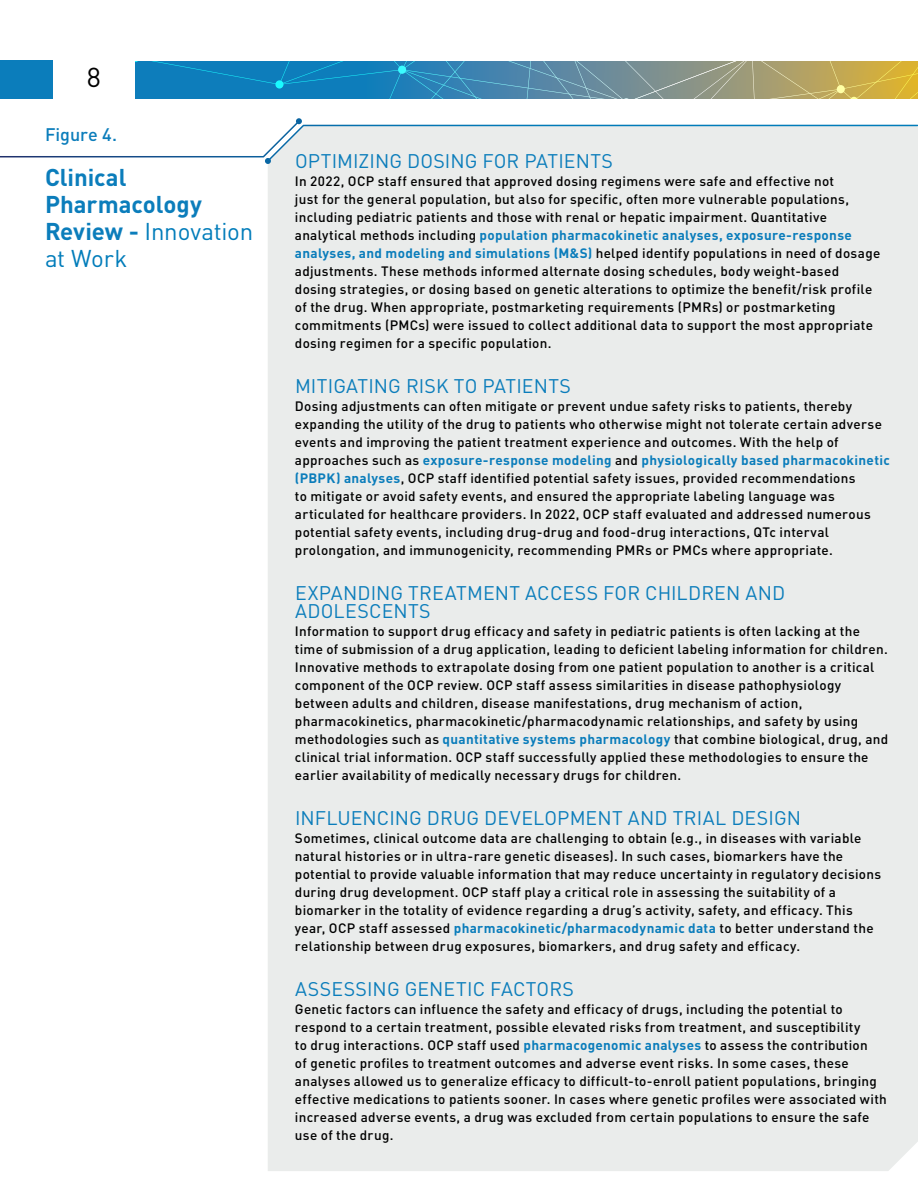
<style>
.page{position:relative;width:918px;height:1188px;background:#fff}
.page>*{position:absolute;margin:0;border:0;box-sizing:border-box;transform-origin:0 0}
.t1{font:27px "DINOT";color:#000}
.Headline_3__Left_Ali{font:700 24px/27px "DINOT";color:#0b7dbb}
.Caps_gradient_header{font:19.5px/18px "DINOT";letter-spacing:.005em;color:#0b7dbb}
.Headline_3__Left_Ali-2{font:19.5px "DINOT";letter-spacing:.005em;color:#0b7dbb}
.Headline_3__Left_Ali-3{font:500 18px "DINOT";letter-spacing:-.005em;color:#0b7dbb}
.graphic_callout_para{font:500 13.5px/18px "DINOT";letter-spacing:.02em;color:#000}
.s1{font-weight:400;color:#007cba}
.s2{font-weight:700;color:#0b7dbb}
</style>
<div class="page">
<div style="left:268px;top:186px;width:650px;height:985px;background:#eaeceb"></div>
<svg style="left:0;top:118px;width:918px;height:68px"></svg>
<div style="left:0;top:60px;width:53px;height:39px;background:#0b7dbb"></div>
<svg style="left:135px;top:61px;width:783px;height:38px"></svg>
<h1 class="t1" style="left:87px;top:60px;width:16px">8</h1>
<p class="Headline_3__Left_Ali-3" style="left:45px;top:123px;width:74px">Figure 4.</p>
<p class="Headline_3__Left_Ali" style="left:45px;top:163px;width:210px">Clinical<br>Pharmacology<br>Review - <span class="s1">Innovation at Work</span></p>
<p class="Headline_3__Left_Ali-2" style="left:295px;top:149px;width:319px">OPTIMIZING DOSING FOR PATIENTS</p>
<p class="graphic_callout_para" style="left:295px;top:172px;width:587px">In 2022, OCP staff ensured that approved dosing regimens were safe and effective not<br>just for the general population, but also for specific, often more vulnerable populations, including pediatric patients and those with renal or hepatic impairment. Quantitative analytical methods including <span class="s2">population pharmacokinetic analyses, exposure-response analyses, and modeling and simulations (M&amp;S)</span> helped identify populations in need of dosage adjustments. These methods informed alternate dosing schedules, body weight-based dosing strategies, or dosing based on genetic alterations to optimize the benefit/risk profile of the drug. When appropriate, postmarketing requirements (PMRs) or postmarketing commitments (PMCs) were issued to collect additional data to support the most appropriate dosing regimen for a specific population.</p>
<p class="Headline_3__Left_Ali-2" style="left:295px;top:374px;width:278px">MITIGATING RISK TO PATIENTS</p>
<p class="graphic_callout_para" style="left:295px;top:397px;width:596px">Dosing adjustments can often mitigate or prevent undue safety risks to patients, thereby expanding the utility of the drug to patients who otherwise might not tolerate certain adverse events and improving the patient treatment experience and outcomes. With the help of approaches such as <span class="s2">exposure-response modeling</span> and <span class="s2">physiologically based pharmacokinetic (PBPK) analyses</span>, OCP staff identified potential safety issues, provided recommendations<br>to mitigate or avoid safety events, and ensured the appropriate labeling language was articulated for healthcare providers. In 2022, OCP staff evaluated and addressed numerous potential safety events, including drug-drug and food-drug interactions, QTc interval prolongation, and immunogenicity, recommending PMRs or PMCs where appropriate.</p>
<p class="Caps_gradient_header" style="left:295px;top:584px;width:492px">EXPANDING TREATMENT ACCESS FOR CHILDREN AND<br>ADOLESCENTS</p>
<p class="graphic_callout_para" style="left:295px;top:622px;width:595px">Information to support drug efficacy and safety in pediatric patients is often lacking at the time of submission of a drug application, leading to deficient labeling information for children.<br>Innovative methods to extrapolate dosing from one patient population to another is a critical component of the OCP review. OCP staff assess similarities in disease pathophysiology between adults and children, disease manifestations, drug mechanism of action, pharmacokinetics, pharmacokinetic/pharmacodynamic relationships, and safety by using methodologies such as <span class="s2">quantitative systems pharmacology</span> that combine biological, drug, and clinical trial information. OCP staff successfully applied these methodologies to ensure the earlier availability of medically necessary drugs for children.</p>
<p class="Caps_gradient_header" style="left:295px;top:809px;width:508px">INFLUENCING DRUG DEVELOPMENT AND TRIAL DESIGN</p>
<p class="graphic_callout_para" style="left:295px;top:829px;width:588px">Sometimes, clinical outcome data are challenging to obtain (e.g., in diseases with variable natural histories or in ultra-rare genetic diseases). In such cases, biomarkers have the potential to provide valuable information that may reduce uncertainty in regulatory decisions during drug development. OCP staff play a critical role in assessing the suitability of a biomarker in the totality of evidence regarding a drug’s activity, safety, and efficacy. This year, OCP staff assessed <span class="s2">pharmacokinetic/pharmacodynamic data</span> to better understand the relationship between drug exposures, biomarkers, and drug safety and efficacy.</p>
<p class="Caps_gradient_header" style="left:295px;top:980px;width:281px">ASSESSING GENETIC FACTORS</p>
<p class="graphic_callout_para" style="left:295px;top:1000px;width:593px">Genetic factors can influence the safety and efficacy of drugs, including the potential to respond to a certain treatment, possible elevated risks from treatment, and susceptibility<br>to drug interactions. OCP staff used <span class="s2">pharmacogenomic analyses</span> to assess the contribution<br>of genetic profiles to treatment outcomes and adverse event risks. In some cases, these analyses allowed us to generalize efficacy to difficult-to-enroll patient populations, bringing effective medications to patients sooner. In cases where genetic profiles were associated with increased adverse events, a drug was excluded from certain populations to ensure the safe use of the drug.</p>
</div>
